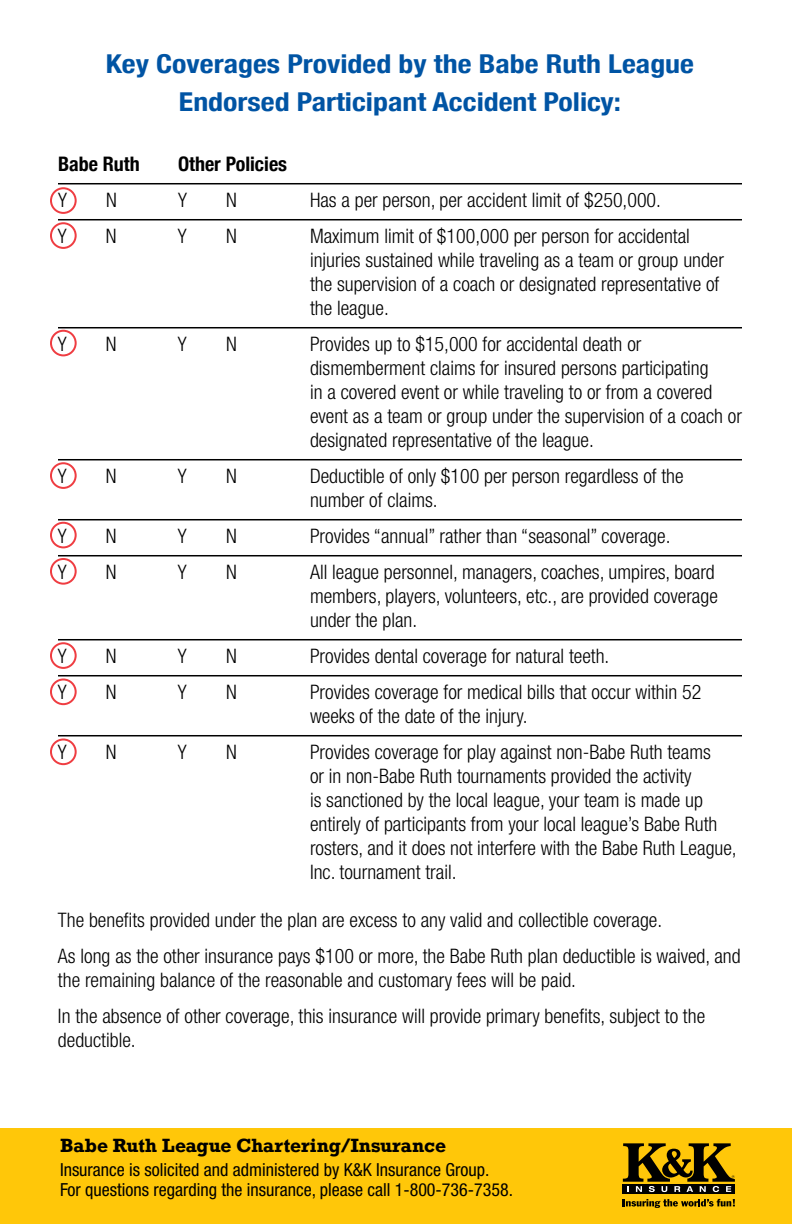
<style>
.page{position:relative;width:792px;height:1224px;background:#fff}
.page>*{position:absolute;margin:0;border:0;box-sizing:border-box;transform-origin:0 0}
.t1{font:700 condensed 26px/38px "Helvetica Neue";color:#0054a4;text-align:center;scale:1.15 1}
.t2{font:300 condensed 20px/24px "Helvetica Neue LT Std";color:#000}
.t3{font:700 condensed 20px "Helvetica Neue";color:#000}
.t4{font:condensed 18px/20px "Helvetica Neue LT Std";color:#000}
.t5{font:700 18px "Rockwell";color:#000}
</style>
<div class="page">
<hr style="left:58px;top:183px;width:684px;height:1px;background:#000">
<hr style="left:58px;top:219px;width:684px;height:1px;background:#000">
<hr style="left:58px;top:327px;width:684px;height:1px;background:#000">
<hr style="left:58px;top:459px;width:684px;height:1px;background:#000">
<hr style="left:58px;top:519px;width:684px;height:1px;background:#000">
<hr style="left:58px;top:555px;width:684px;height:1px;background:#000">
<hr style="left:58px;top:639px;width:684px;height:1px;background:#000">
<hr style="left:58px;top:675px;width:684px;height:1px;background:#000">
<hr style="left:58px;top:735px;width:684px;height:1px;background:#000">
<div style="left:50px;top:187px;width:27px;height:27px;border:2px solid #ef3d42;border-radius:50%"></div>
<div style="left:50px;top:222px;width:27px;height:27px;border:2px solid #ef3d42;border-radius:50%"></div>
<div style="left:50px;top:330px;width:27px;height:26px;border:2px solid #ef3d42;border-radius:50%"></div>
<div style="left:50px;top:462px;width:27px;height:27px;border:2px solid #ef3d42;border-radius:50%"></div>
<div style="left:50px;top:522px;width:27px;height:26px;border:2px solid #ef3d42;border-radius:50%"></div>
<div style="left:50px;top:558px;width:27px;height:27px;border:2px solid #ef3d42;border-radius:50%"></div>
<div style="left:50px;top:642px;width:27px;height:27px;border:2px solid #ef3d42;border-radius:50%"></div>
<div style="left:50px;top:679px;width:27px;height:26px;border:2px solid #ef3d42;border-radius:50%"></div>
<div style="left:50px;top:738px;width:27px;height:27px;border:2px solid #ef3d42;border-radius:50%"></div>
<div style="left:0;top:1128px;width:792px;height:96px;background:#ffc709"></div>
<div style="left:623px;top:1184px;width:112px;height:10px;background:#000"></div>
<svg style="left:623px;top:1199px;width:112px;height:9px"></svg>
<svg style="left:623px;top:1143px;width:112px;height:49px"></svg>
<h1 class="t1" style="left:106px;top:43px;width:513px">Key Coverages Provided by the Babe Ruth League<br>Endorsed Participant Accident Policy:</h1>
<p class="t3" style="left:58px;top:147px;width:83px">Babe Ruth</p>
<p class="t3" style="left:178px;top:147px;width:111px">Other Policies</p>
<p class="t2" style="left:58px;top:188px;width:10px">Y</p>
<p class="t2" style="left:106px;top:188px;width:12px">N</p>
<p class="t2" style="left:178px;top:188px;width:10px">Y</p>
<p class="t2" style="left:226px;top:188px;width:12px">N</p>
<p class="t2" style="left:310px;top:188px;width:353px">Has a per person, per accident limit of $250,000.</p>
<p class="t2" style="left:58px;top:224px;width:10px">Y</p>
<p class="t2" style="left:106px;top:224px;width:12px">N</p>
<p class="t2" style="left:178px;top:224px;width:10px">Y</p>
<p class="t2" style="left:226px;top:224px;width:12px">N</p>
<p class="t2" style="left:310px;top:224px;width:416px">Maximum limit of $100,000 per person for accidental injuries sustained while traveling as a team or group under the supervision of a coach or designated representative of the league.</p>
<p class="t2" style="left:58px;top:332px;width:10px">Y</p>
<p class="t2" style="left:106px;top:332px;width:12px">N</p>
<p class="t2" style="left:178px;top:332px;width:10px">Y</p>
<p class="t2" style="left:226px;top:332px;width:12px">N</p>
<p class="t2" style="left:310px;top:332px;width:433px">Provides up to $15,000 for accidental death or dismemberment claims for insured persons participating<br>in a covered event or while traveling to or from a covered event as a team or group under the supervision of a coach or designated representative of the league.</p>
<p class="t2" style="left:58px;top:464px;width:10px">Y</p>
<p class="t2" style="left:106px;top:464px;width:12px">N</p>
<p class="t2" style="left:178px;top:464px;width:10px">Y</p>
<p class="t2" style="left:226px;top:464px;width:12px">N</p>
<p class="t2" style="left:310px;top:464px;width:375px">Deductible of only $100 per person regardless of the number of claims.</p>
<p class="t2" style="left:58px;top:524px;width:10px">Y</p>
<p class="t2" style="left:106px;top:524px;width:12px">N</p>
<p class="t2" style="left:178px;top:524px;width:10px">Y</p>
<p class="t2" style="left:226px;top:524px;width:12px">N</p>
<p class="t2" style="left:310px;top:524px;width:362px">Provides “annual” rather than “seasonal” coverage.</p>
<p class="t2" style="left:58px;top:560px;width:10px">Y</p>
<p class="t2" style="left:106px;top:560px;width:12px">N</p>
<p class="t2" style="left:178px;top:560px;width:10px">Y</p>
<p class="t2" style="left:226px;top:560px;width:12px">N</p>
<p class="t2" style="left:310px;top:560px;width:409px">All league personnel, managers, coaches, umpires, board members, players, volunteers, etc., are provided coverage under the plan.</p>
<p class="t2" style="left:58px;top:644px;width:10px">Y</p>
<p class="t2" style="left:106px;top:644px;width:12px">N</p>
<p class="t2" style="left:178px;top:644px;width:10px">Y</p>
<p class="t2" style="left:226px;top:644px;width:12px">N</p>
<p class="t2" style="left:310px;top:644px;width:301px">Provides dental coverage for natural teeth.</p>
<p class="t2" style="left:58px;top:680px;width:10px">Y</p>
<p class="t2" style="left:106px;top:680px;width:12px">N</p>
<p class="t2" style="left:178px;top:680px;width:10px">Y</p>
<p class="t2" style="left:226px;top:680px;width:12px">N</p>
<p class="t2" style="left:310px;top:680px;width:393px">Provides coverage for medical bills that occur within 52 weeks of the date of the injury.</p>
<p class="t2" style="left:58px;top:740px;width:10px">Y</p>
<p class="t2" style="left:106px;top:740px;width:12px">N</p>
<p class="t2" style="left:178px;top:740px;width:10px">Y</p>
<p class="t2" style="left:226px;top:740px;width:12px">N</p>
<p class="t2" style="left:310px;top:740px;width:428px">Provides coverage for play against non-Babe Ruth teams<br>or in non-Babe Ruth tournaments provided the activity<br>is sanctioned by the local league, your team is made up entirely of participants from your local league’s Babe Ruth rosters, and it does not interfere with the Babe Ruth League, Inc. tournament trail.</p>
<p class="t2" style="left:58px;top:902px;width:684px;line-height:36px">The benefits provided under the plan are excess to any valid and collectible coverage.<br>As long as the other insurance pays $100 or more, the Babe Ruth plan deductible is waived, and</p>
<p class="t2" style="left:58px;top:962px;width:649px;line-height:36px">the remaining balance of the reasonable and customary fees will be paid.<br>In the absence of other coverage, this insurance will provide primary benefits, subject to the</p>
<p class="t2" style="left:58px;top:1028px;width:79px">deductible.</p>
<p class="t5" style="left:60px;top:1134px;width:387px">Babe Ruth League Chartering/Insurance</p>
<p class="t4" style="left:60px;top:1160px;width:455px">Insurance is solicited and administered by K&amp;K Insurance Group.<br>For questions regarding the insurance, please call 1-800-736-7358.</p>
</div>
